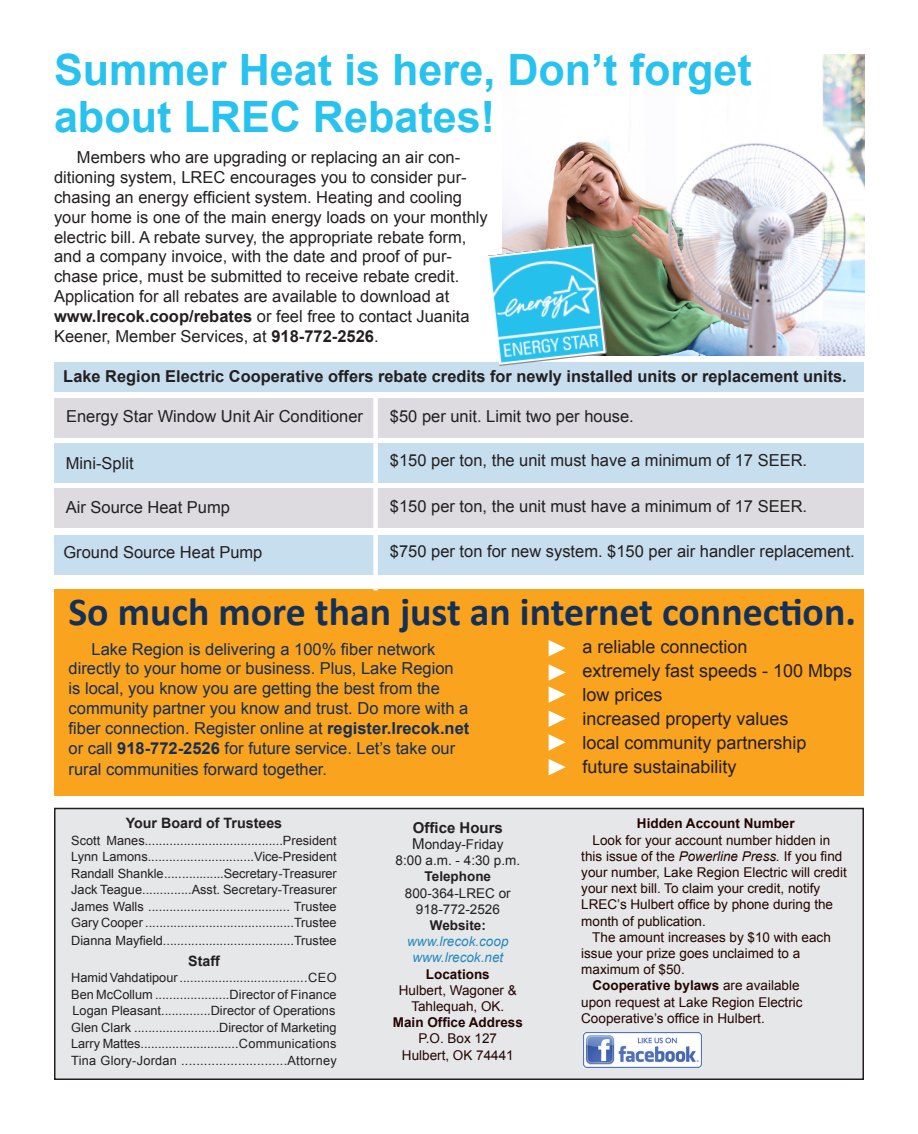
<style>
.page{position:relative;width:918px;height:1134px;background:#fff}
.page>*{position:absolute;margin:0;border:0;box-sizing:border-box;transform-origin:0 0}
.t1{font:700 43.2px/46.5px "Arial";color:#28c2ef}
.t2{font:700 39.75px "Calibri";color:#143057}
.t3{font:18px "Arial";color:#231f20}
.t4{font:16.5px/19.8px "Arial";color:#231f20}
.t5{font:16.5px/19.8px "Arial";color:#142e55}
.t6{font:700 16.35px "Arial";color:#231f20}
.t7{font:700 15px "Arial";color:#231f20}
.t8{font:700 14.25px "Arial";color:#231f20}
.t9{font:13.5px/16.2px "Arial";color:#230400}
.t10{font:13.5px "Arial";color:#231f20}
.t11{font:13.5px "Arial";color:#230503}
.t12{font:italic 13.5px "Arial";color:#238abd}
.t13{font:700 13.5px "Arial";color:#230503}
.t14{font:700 13.5px "Arial";color:#230400}
.t15{font:700 13.5px "Arial";color:#231f20}
.t16{font:12.75px "Arial";color:#231f20}
.t17{font:12.75px "Arial";letter-spacing:.02em;color:#231f20}
.s1{font-weight:700}
.s2{font-size:15px}
.s3{font-style:italic}
</style>
<div class="page">
<div style="left:54px;top:589px;width:810px;height:206px;background:#f9a31e"></div>
<div style="left:54px;top:362px;width:810px;height:30px;background:#c7deee"></div>
<div style="left:54px;top:443px;width:810px;height:40px;background:#c7deee"></div>
<div style="left:54px;top:535px;width:810px;height:40px;background:#c7deee"></div>
<div style="left:55px;top:809px;width:808px;height:270px;background:#e6e7e9"></div>
<div style="left:54px;top:808px;width:810px;height:272px;border:2px solid #231f20"></div>
<img style="left:583px;top:1033px;width:119px;height:35px">
<img style="left:502px;top:54px;width:363px;height:302px">
<img style="left:487px;top:243px;width:120px;height:123px">
<div style="left:54px;top:398px;width:810px;height:40px;background:#dddae0"></div>
<div style="left:54px;top:488px;width:810px;height:40px;background:#dddae0"></div>
<div style="left:373px;top:393px;width:5px;height:197px;background:#fff"></div>
<svg style="left:549px;top:640px;width:17px;height:16px"></svg>
<svg style="left:549px;top:664px;width:17px;height:39px"></svg>
<svg style="left:549px;top:711px;width:17px;height:16px"></svg>
<svg style="left:549px;top:734px;width:17px;height:17px"></svg>
<svg style="left:549px;top:759px;width:17px;height:16px"></svg>
<p class="t1" style="left:54px;top:48px;width:699px">Summer Heat is here, Don’t forget about LREC Rebates!</p>
<p class="t4" style="left:54px;top:148px;width:435px;text-indent:23px">Members who are upgrading or replacing an air con&shy;ditioning system, LREC encourages you to consider pur&shy;chasing an energy efficient system. Heating and cooling your home is one of the main energy loads on your monthly electric bill. A rebate survey, the appropriate rebate form, and a company invoice, with the date and proof of pur&shy;chase price, must be submitted to receive rebate credit.<br>Application for all rebates are available to download at</p>
<p class="t4" style="left:54px;top:306px;width:417px"><span class="s1">www.lrecok.coop/rebates</span> or feel free to contact Juanita<br>Keener, Member Services, at <span class="s1">918-772-2526</span>.</p>
<p class="t6" style="left:63px;top:365px;width:785px">Lake Region Electric Cooperative offers rebate credits for newly installed units or replacement units.</p>
<p class="t4" style="left:66px;top:406px;width:299px">Energy Star Window Unit Air Conditioner</p>
<p class="t4" style="left:390px;top:407px;width:245px">$50 per unit. Limit two per house.</p>
<p class="t4" style="left:390px;top:450px;width:419px">$150 per ton, the unit must have a minimum of 17 SEER.</p>
<p class="t4" style="left:390px;top:497px;width:419px">$150 per ton, the unit must have a minimum of 17 SEER.</p>
<p class="t4" style="left:390px;top:542px;width:466px">$750 per ton for new system. $150 per air handler replacement.</p>
<p class="t4" style="left:66px;top:453px;width:69px">Mini-Split</p>
<p class="t4" style="left:66px;top:498px;width:166px">Air Source Heat Pump</p>
<p class="t4" style="left:63px;top:543px;width:201px">Ground Source Heat Pump</p>
<p class="t2" style="left:68px;top:586px;width:789px">So much more than just an internet connection.</p>
<p class="t5" style="left:69px;top:639px;width:402px;text-indent:23px">Lake Region is delivering a 100% fiber network directly to your home or business. Plus, Lake Region is local, you know you are getting the best from the community partner you know and trust. Do more with a fiber connection. Register online at <span class="s1">register.lrecok.net </span>or call <span class="s1">918-772-2526</span> for future service. Let’s take our</p>
<p class="t5" style="left:69px;top:760px;width:260px">rural communities forward together.</p>
<p class="t3" style="left:582px;top:635px;width:167px">a reliable connection</p>
<p class="t3" style="left:582px;top:659px;width:271px">extremely fast speeds - 100 Mbps</p>
<p class="t3" style="left:582px;top:683px;width:82px">low prices</p>
<p class="t3" style="left:582px;top:707px;width:208px">increased property values</p>
<p class="t3" style="left:582px;top:731px;width:226px">local community partnership</p>
<p class="t3" style="left:582px;top:755px;width:156px">future sustainability</p>
<p class="t8" style="left:126px;top:814px;width:158px">Your Board of Trustees</p>
<p class="t16" style="left:71px;top:832px;width:267px">Scott Manes.......................................President</p>
<p class="t16" style="left:71px;top:849px;width:267px">Lynn Lamons..............................Vice-President</p>
<p class="t16" style="left:71px;top:865px;width:267px">Randall Shankle ..... ............Secretary -Treasurer</p>
<p class="t16" style="left:71px;top:882px;width:267px">Jack Teague..............Asst. Secretary-Treasurer</p>
<p class="t16" style="left:71px;top:898px;width:267px">James Walls ........................................ Trustee</p>
<p class="t16" style="left:71px;top:915px;width:267px">Gary Cooper ..........................................Trustee</p>
<p class="t16" style="left:71px;top:932px;width:267px">Dianna Mayfield.....................................Trustee</p>
<p class="t8" style="left:188px;top:951px;width:33px">Staff</p>
<p class="t16" style="left:71px;top:969px;width:267px">Hamid Vahdatipour ....................................CEO</p>
<p class="t16" style="left:71px;top:986px;width:267px">Ben McCollum .....................Director of Finance</p>
<p class="t16" style="left:73px;top:1002px;width:264px">Logan Pleasant..............Director of Operations</p>
<p class="t16" style="left:71px;top:1019px;width:267px">Glen Clark ........................Director of Marketing</p>
<p class="t16" style="left:71px;top:1035px;width:267px">Larry Mattes............................Communications</p>
<p class="t17" style="left:71px;top:1052px;width:267px">Tina Glory-Jordan ............................Attorney</p>
<p class="t7" style="left:413px;top:817px;width:92px">Office Hours</p>
<p class="t10" style="left:412px;top:835px;width:93px"><span class="s2">M</span>onday-Friday</p>
<p class="t10" style="left:396px;top:852px;width:126px">8:00 a.m. - 4:30 p.m.</p>
<p class="t15" style="left:425px;top:868px;width:68px">Telephone</p>
<p class="t10" style="left:405px;top:884px;width:107px">800-364-LREC or</p>
<p class="t10" style="left:416px;top:900px;width:86px">918-772-2526</p>
<p class="t15" style="left:430px;top:916px;width:58px">Website:</p>
<p class="t12" style="left:407px;top:933px;width:103px">www.lrecok.coop</p>
<p class="t12" style="left:412px;top:949px;width:92px">www.lrecok.net</p>
<p class="t13" style="left:426px;top:965px;width:65px">Locations</p>
<p class="t11" style="left:399px;top:981px;width:120px">Hulbert, Wagoner &amp;</p>
<p class="t11" style="left:411px;top:997px;width:95px">Tahlequah, OK.</p>
<p class="t13" style="left:393px;top:1014px;width:132px">Main Office Address</p>
<p class="t11" style="left:419px;top:1030px;width:80px">P.O. Box 127</p>
<p class="t11" style="left:402px;top:1046px;width:113px">Hulbert, OK 74441</p>
<p class="t14" style="left:637px;top:815px;width:159px">Hidden Account Number</p>
<p class="t9" style="left:581px;top:832px;width:267px;text-indent:11px">Look for your account number hidden in this issue of the <span class="s3">Powerline Press.</span> If you find your number, Lake Region Electric will credit your next bill. To claim your credit, notify LREC’s Hulbert office by phone during the month of publication.</p>
<p class="t9" style="left:581px;top:929px;width:251px;text-indent:11px">The amount increases by $10 with each issue your prize goes unclaimed to a maximum of $50.</p>
<p class="t9" style="left:581px;top:978px;width:223px;text-indent:11px"><span class="s1">Cooperative bylaws</span> are available upon request at Lake Region Electric<br>Cooperative’s office in Hulbert.</p>
</div>
